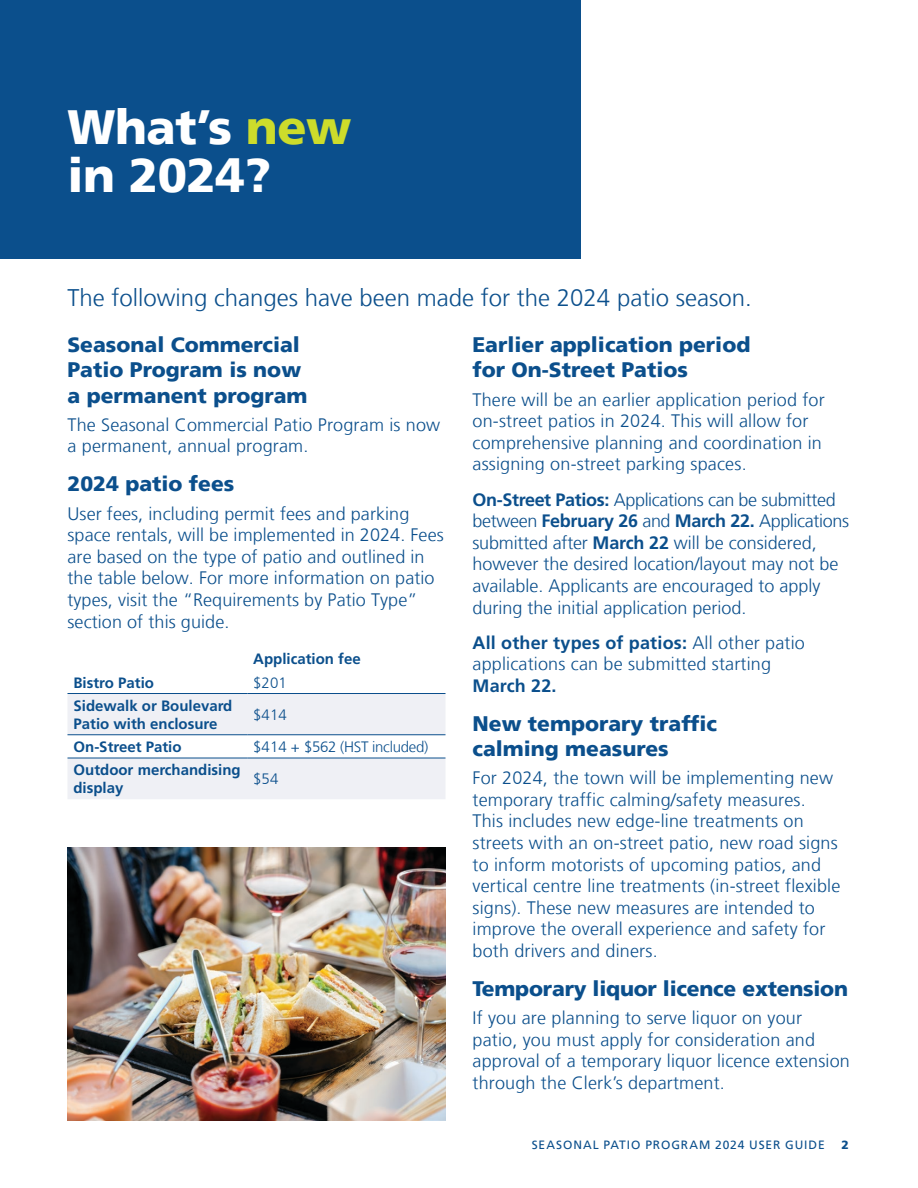
<style>
.page{position:relative;width:918px;height:1188px;background:#fff}
.page>*{position:absolute;margin:0;border:0;box-sizing:border-box;transform-origin:0 0}
.t1{font:900 48px/48px "Frutiger";letter-spacing:-.01em;color:#fff}
.t2{font:300 24px "Frutiger";color:#0b4f8c}
.t3{font:900 21px/25.2px "Frutiger";color:#0b4f8c}
.Paragraph{font:300 18px/21.6px "Frutiger";letter-spacing:.01em;color:#0b4f8c}
.Paragraph-2{font:700 15px/18px "Frutiger LT Std";color:#0b4f8c}
.Paragraph-3{font:300 15px "Frutiger";letter-spacing:-.02em;color:#0b4f8c}
.t4{font:12px "Frutiger";letter-spacing:.075em;color:#0b4f8c}
.t5{font:900 12px "Frutiger";color:#0b4f8c}
.s1{color:#cddc2b}
.s2{font-family:"Frutiger LT Std";font-weight:700}
</style>
<div class="page">
<div style="left:0;top:0;width:580px;height:258px;background:#0b4f8c"></div>
<svg style="left:68px;top:694px;width:378px;height:105px"></svg>
<hr style="left:68px;top:693px;width:179px;height:1px;background:#0b4f8c">
<hr style="left:247px;top:693px;width:199px;height:1px;background:#0b4f8c">
<hr style="left:68px;top:734px;width:179px;height:1px;background:#0b4f8c">
<hr style="left:247px;top:734px;width:199px;height:1px;background:#0b4f8c">
<hr style="left:68px;top:758px;width:179px;height:1px;background:#0b4f8c">
<hr style="left:247px;top:758px;width:199px;height:1px;background:#0b4f8c">
<img style="left:68px;top:848px;width:378px;height:272px">
<h1 class="t1" style="left:68px;top:103px;width:286px">What’s <span class="s1">new </span>in 2024?</h1>
<h2 class="t2" style="left:68px;top:284px;width:686px">The following changes have been made for the 2024 patio season.</h2>
<h3 class="t3" style="left:68px;top:332px;width:242px">Seasonal Commercial<br>Patio Program is now a permanent program</h3>
<p class="Paragraph" style="left:68px;top:414px;width:374px">The Seasonal Commercial Patio Program is now a permanent, annual program.</p>
<h3 class="t3" style="left:68px;top:471px;width:168px">2024 patio fees</h3>
<p class="Paragraph" style="left:68px;top:503px;width:378px">User fees, including permit fees and parking space rentals, will be implemented in 2024. Fees are based on the type of patio and outlined in the table below. For more information on patio types, visit the “Requirements by Patio Type” section of this guide.</p>
<p class="Paragraph-2" style="left:253px;top:650px;width:109px">Application fee</p>
<p class="Paragraph-2" style="left:74px;top:673px;width:82px">Bistro Patio</p>
<p class="Paragraph-3" style="left:253px;top:674px;width:35px">$201</p>
<p class="Paragraph-2" style="left:74px;top:697px;width:160px">Sidewalk or Boulevard<br>Patio with enclosure</p>
<p class="Paragraph-3" style="left:253px;top:706px;width:35px">$414</p>
<p class="Paragraph-2" style="left:74px;top:738px;width:110px">On-Street Patio</p>
<p class="Paragraph-3" style="left:253px;top:738px;width:177px">$414 + $562 (HST included)</p>
<p class="Paragraph-2" style="left:74px;top:761px;width:169px">Outdoor merchandising display</p>
<p class="Paragraph-3" style="left:253px;top:771px;width:27px">$54</p>
<h3 class="t3" style="left:472px;top:332px;width:279px">Earlier application period for On-Street Patios</h3>
<p class="Paragraph" style="left:472px;top:389px;width:354px">There will be an earlier application period for on-street patios in 2024. This will allow for comprehensive planning and coordination in assigning on-street parking spaces.</p>
<p class="Paragraph" style="left:472px;top:489px;width:378px"><span class="s2">On-Street Patios:</span> Applications can be submitted between <span class="s2">February 26</span> and <span class="s2">March 22.</span> Applications submitted after <span class="s2">March 22</span> will be considered, however the desired location/layout may not be available. Applicants are encouraged to apply during the initial application period.</p>
<p class="Paragraph" style="left:472px;top:632px;width:334px"><span class="s2">All other types of patios:</span> All other patio applications can be submitted starting<br><span class="s2">March 22.</span></p>
<h3 class="t3" style="left:472px;top:711px;width:246px">New temporary traffic calming measures</h3>
<p class="Paragraph" style="left:472px;top:767px;width:369px">For 2024, the town will be implementing new temporary traffic calming/safety measures.<br>This includes new edge-line treatments on streets with an on-street patio, new road signs to inform motorists of upcoming patios, and vertical centre line treatments (in-street flexible signs). These new measures are intended to improve the overall experience and safety for both drivers and diners.</p>
<h3 class="t3" style="left:472px;top:976px;width:377px">Temporary liquor licence extension</h3>
<p class="Paragraph" style="left:472px;top:1007px;width:379px">If you are planning to serve liquor on your patio, you must apply for consideration and approval of a temporary liquor licence extension through the Clerk’s department.</p>
<p class="t4" style="left:532px;top:1138px;width:294px">SEASONAL PATIO PROGRAM 2024 USER GUIDE</p>
<p class="t5" style="left:842px;top:1138px;width:9px">2</p>
</div>
